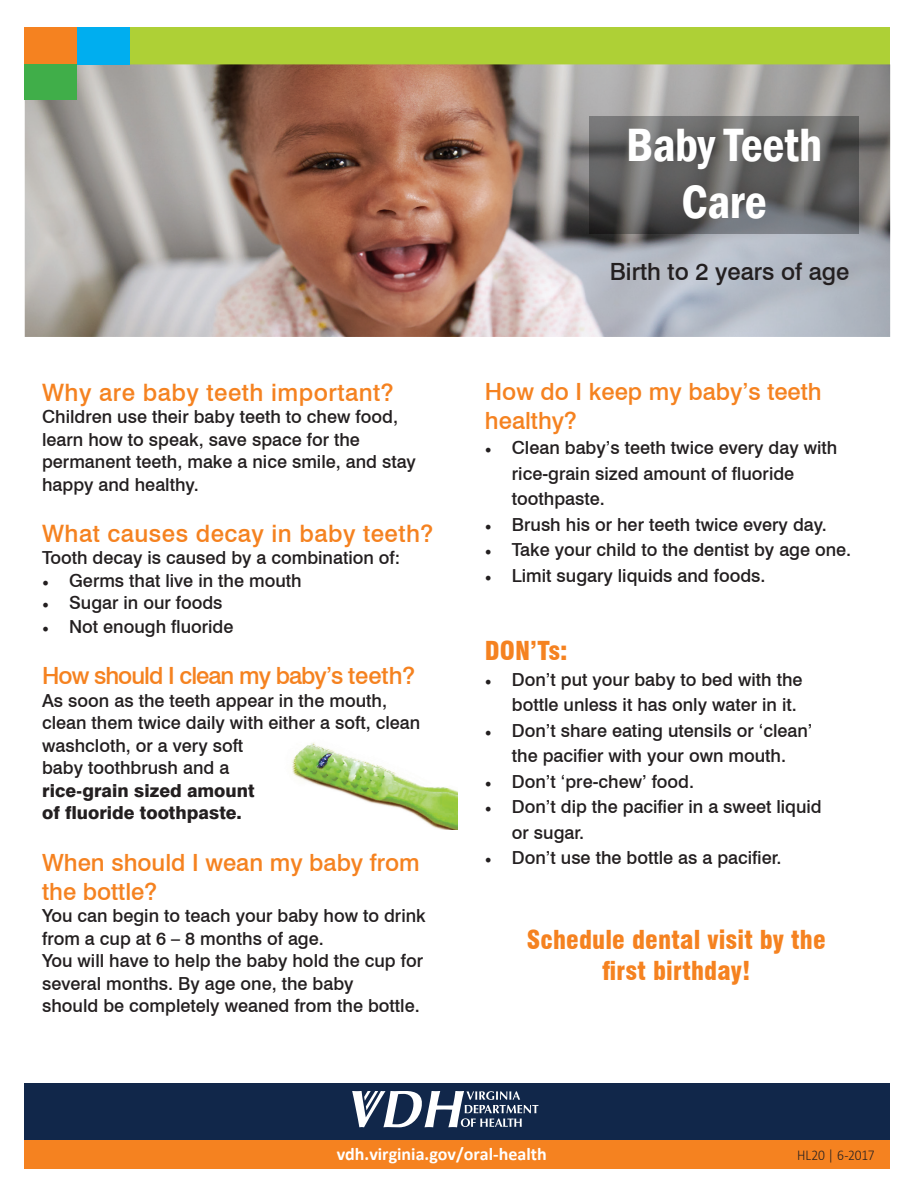
<style>
.page{position:relative;width:918px;height:1188px;background:#fff}
.page>*{position:absolute;margin:0;border:0;box-sizing:border-box;transform-origin:0 0}
.t1{font:600 condensed 48px/57.6px "Franklin Gothic";letter-spacing:-.005em;color:#fff;text-align:center}
.t2{font:900 condensed 25.5px/30.6px "Swiss 721 BT";letter-spacing:.005em;color:#f58220;text-align:center}
.t3{font:500 24px "Swiss 721 BT";letter-spacing:.02em;color:#f58220}
.t4{font:500 23.7px/28.5px "Swiss 721 BT";color:#f58220}
.t5{font:500 23.7px "Swiss 721 BT";letter-spacing:-.04em;color:#f58220}
.t6{font:500 23.7px "Swiss 721 BT";color:#231f20}
.t7{font:500 18px/22.5px "Swiss 721 BT";color:#231f20}
.t8{font:800 18px/22.5px "Swiss 721 BT";color:#231f20}
.t9{font:700 18px "Calibri";color:#fff}
.t10{font:300 15px "Calibri";letter-spacing:-.01em;color:#231f20;scale:.9 1}
.s1{font-family:"Minion Pro";font-weight:400}
</style>
<div class="page">
<div style="left:25px;top:1083px;width:865px;height:57px;background:#11274a"></div>
<div style="left:77px;top:27px;width:813px;height:37px;background:#aed036"></div>
<div style="left:25px;top:1140px;width:865px;height:29px;background:#f58220"></div>
<img style="left:25px;top:64px;width:865px;height:273px">
<div style="left:25px;top:27px;width:52px;height:37px;background:#f58220"></div>
<div style="left:25px;top:64px;width:52px;height:36px;background:#40ae49"></div>
<svg style="left:352px;top:1092px;width:186px;height:35px"></svg>
<div style="left:77px;top:27px;width:53px;height:37px;background:#00aeef"></div>
<img style="left:590px;top:117px;width:269px;height:117px">
<img style="left:292px;top:742px;width:165px;height:87px">
<h1 class="t1" style="left:626px;top:115px;width:197px">Baby Teeth<br>Care</h1>
<h3 class="t3" style="left:42px;top:377px;width:353px">Why are baby teeth important?</h3>
<p class="t7" style="left:42px;top:405px;width:375px">Children use their baby teeth to chew food, learn how to speak, save space for the permanent teeth, make a nice smile, and stay happy and healthy.</p>
<h3 class="t3" style="left:42px;top:519px;width:393px">What causes decay in baby teeth?</h3>
<p class="t7" style="left:42px;top:547px;width:360px">Tooth decay is caused by a combination of:</p>
<p class="t7" style="left:42px;top:569px;width:261px"><span class="s1">•</span> Germs that live in the mouth</p>
<p class="t7" style="left:42px;top:592px;width:182px"><span class="s1">•</span> Sugar in our foods</p>
<p class="t7" style="left:42px;top:616px;width:193px"><span class="s1">•</span> Not enough fluoride</p>
<h3 class="t5" style="left:42px;top:662px;width:375px">How should I clean my baby’s teeth?</h3>
<p class="t7" style="left:42px;top:689px;width:380px">As soon as the teeth appear in the mouth, clean them twice daily with either a soft, clean washcloth, or a very soft<br>baby toothbrush and a</p>
<p class="t8" style="left:42px;top:779px;width:214px">rice-grain sized amount of fluoride toothpaste.</p>
<h3 class="t4" style="left:42px;top:848px;width:379px">When should I wean my baby from the bottle?</h3>
<p class="t7" style="left:42px;top:904px;width:385px">You can begin to teach your baby how to drink from a cup at 6 – 8 months of age.<br>You will have to help the baby hold the cup for several months. By age one, the baby<br>should be completely weaned from the bottle.</p>
<h3 class="t6" style="left:610px;top:257px;width:241px">Birth to 2 years of age</h3>
<h3 class="t4" style="left:485px;top:377px;width:338px">How do I keep my baby’s teeth healthy?</h3>
<p class="t7" style="left:512px;top:435px;width:327px;line-height:25.5px;text-indent:-27px"><span class="s1">•</span> Clean baby’s teeth twice every day with rice-grain sized amount of fluoride toothpaste.</p>
<p class="t7" style="left:485px;top:513px;width:344px"><span class="s1">•</span> Brush his or her teeth twice every day.</p>
<p class="t7" style="left:485px;top:539px;width:368px"><span class="s1">•</span> Take your child to the dentist by age one.</p>
<p class="t7" style="left:485px;top:564px;width:282px"><span class="s1">•</span> Limit sugary liquids and foods.</p>
<h2 class="t2" style="left:485px;top:636px;width:84px">DON’Ts:</h2>
<p class="t7" style="left:512px;top:667px;width:292px;line-height:25.5px;text-indent:-27px"><span class="s1">•</span> Don’t put your baby to bed with the bottle unless it has only water in it.</p>
<p class="t7" style="left:485px;top:718px;width:329px;line-height:25.5px;text-align:center"><span class="s1">•</span> Don’t share eating utensils or ‘clean’ the pacifier with your own mouth.</p>
<p class="t7" style="left:485px;top:770px;width:211px"><span class="s1">•</span> Don’t ‘pre-chew’ food.</p>
<p class="t7" style="left:512px;top:794px;width:311px;line-height:25.5px;text-indent:-27px"><span class="s1">•</span> Don’t dip the pacifier in a sweet liquid or sugar.</p>
<p class="t7" style="left:485px;top:847px;width:298px"><span class="s1">•</span> Don’t use the bottle as a pacifier.</p>
<h2 class="t2" style="left:527px;top:924px;width:300px">Schedule dental visit by the first birthday!</h2>
<p class="t9" style="left:337px;top:1141px;width:212px">vdh.virginia.gov/oral-health</p>
<p class="t10" style="left:797px;top:1145px;width:88px">HL20 | 6-2017</p>
</div>
